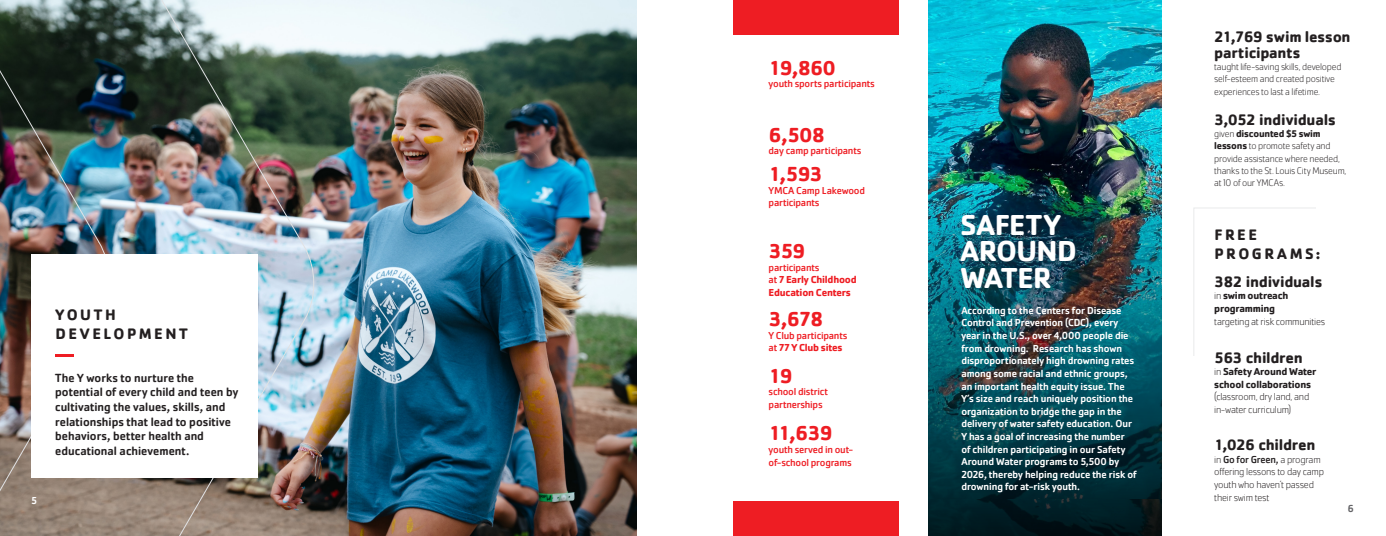
<style>
.page{position:relative;width:1386px;height:536px;background:#fff}
.page>*{position:absolute;margin:0;border:0;box-sizing:border-box;transform-origin:0 0}
.t1{font:700 29.75px "Cachet";letter-spacing:-.025em;color:#fff}
.t2{font:700 21px "Cachet";letter-spacing:-.065em;color:#ee1d23}
.t3{font:700 15.75px/15.8px "Cachet";letter-spacing:-.02em;color:#231f20}
.t4{font:700 15.75px/18.9px "Cachet Pro";letter-spacing:.155em;color:#231f20}
.t5{font:500 12.25px/14.7px "Cachet Pro";color:#231f20}
.t6{font:500 10.5px/12.6px "Cachet Pro";letter-spacing:-.01em;color:#fff}
.t7{font:10.5px/12.6px "Cachet Pro";letter-spacing:-.025em;color:#ee1d23}
.t8{font:200 10.5px/12.6px "Cachet Pro";letter-spacing:-.025em;color:#231f20}
.t9{font:700 10.5px/12.6px "Cachet Pro";letter-spacing:-.02em;color:#231f20}
.t10{font:700 10.5px/12.6px "Cachet Pro";letter-spacing:-.02em;color:#ee1d23}
.t11{font:500 10.5px "Cachet Pro";color:#636366}
.t12{font:200 10.06px/12.1px "Cachet Pro";letter-spacing:-.02em;color:#231f20}
.s1{font-weight:400}
.s2{font-weight:700}
.s3{font-weight:200}
</style>
<div class="page">
<img style="left:928px;top:0;width:234px;height:131px">
<img style="left:928px;top:131px;width:234px;height:405px">
<svg style="left:1193px;top:207px;width:123px;height:149px"></svg>
<img style="left:315px;top:0;width:321px;height:536px">
<div style="left:733px;top:501px;width:165px;height:35px;background:#ee1d23"></div>
<div style="left:733px;top:0;width:165px;height:35px;background:#ee1d23"></div>
<div style="left:959px;top:213px;width:123px;height:82px;background:#231f20;opacity:.22"></div>
<img style="left:0;top:0;width:315px;height:536px">
<div style="left:32px;top:254px;width:226px;height:223px;background:#fff"></div>
<hr style="left:55px;top:354px;width:19px;height:3px;background:#ee1d23">
<p class="t6" style="left:32px;top:494px;width:7px">5</p>
<p class="t4" style="left:55px;top:305px;width:134px">YOUTH<br>DEVELOPMENT</p>
<p class="t5" style="left:55px;top:370px;width:185px">The Y works to nurture the potential of every child and teen by cultivating the values, skills, and relationships that lead to positive behaviors, better health and educational achievement.</p>
<p class="t2" style="left:769px;top:54px;width:69px">19,860</p>
<p class="t7" style="left:769px;top:78px;width:108px">youth sports participants</p>
<p class="t2" style="left:769px;top:121px;width:58px">6,508</p>
<p class="t7" style="left:769px;top:144px;width:94px">day camp participants</p>
<p class="t2" style="left:769px;top:160px;width:56px">1,593</p>
<p class="t7" style="left:769px;top:184px;width:98px">YMCA Camp Lakewood participants</p>
<p class="t2" style="left:769px;top:237px;width:39px">359</p>
<p class="t7" style="left:769px;top:261px;width:53px">participants</p>
<p class="t10" style="left:769px;top:273px;width:90px"><span class="s1">at</span> 7 Early Childhood<br>Education Centers</p>
<p class="t2" style="left:769px;top:305px;width:57px">3,678</p>
<p class="t7" style="left:769px;top:329px;width:80px">Y Club participants</p>
<p class="t10" style="left:769px;top:341px;width:76px"><span class="s1">at</span> 77 Y Club sites</p>
<p class="t2" style="left:769px;top:362px;width:26px">19</p>
<p class="t7" style="left:769px;top:385px;width:61px">school district partnerships</p>
<p class="t2" style="left:769px;top:419px;width:66px">11,639</p>
<p class="t7" style="left:769px;top:443px;width:86px">youth served in out-</p>
<p class="t7" style="left:769px;top:456px;width:85px">of-school programs</p>
<p class="t1" style="left:960px;top:206px;width:103px">SAFETY</p>
<p class="t1" style="left:960px;top:232px;width:118px">AROUND</p>
<p class="t1" style="left:960px;top:258px;width:93px">WATER</p>
<p class="t6" style="left:961px;top:304px;width:177px">According to the Centers for Disease Control and Prevention (CDC), every year in the U.S., over 4,000 people die from drowning. Research has shown disproportionately high drowning rates among some racial and ethnic groups, an important health equity issue. The Y’s size and reach uniquely position the organization to bridge the gap in the delivery of water safety education. Our Y has a goal of increasing the number of children participating in our Safety Around Water programs to 5,500 by 2026, thereby helping reduce the risk of drowning for at-risk youth.</p>
<p class="t3" style="left:1214px;top:29px;width:138px">21,769 swim lesson participants</p>
<p class="t12" style="left:1214px;top:61px;width:129px">taught life-saving skills, developed self-esteem and created positive experiences to last a lifetime.</p>
<p class="t3" style="left:1214px;top:111px;width:123px">3,052 individuals</p>
<p class="t12" style="left:1214px;top:128px;width:118px">given <span class="s2">discounted $5 swim lessons</span> to promote safety and</p>
<p class="t12" style="left:1214px;top:152px;width:134px">provide assistance where needed, thanks to the St. Louis City Museum, at 10 of our YMCAs.</p>
<p class="t4" style="left:1215px;top:225px;width:107px">FREE<br>PROGRAMS:</p>
<p class="t3" style="left:1214px;top:273px;width:110px">382 individuals</p>
<p class="t9" style="left:1214px;top:289px;width:76px"><span class="s3">in</span> swim outreach</p>
<p class="t9" style="left:1214px;top:302px;width:62px">programming</p>
<p class="t8" style="left:1214px;top:315px;width:113px">targeting at risk communities</p>
<p class="t3" style="left:1214px;top:348px;width:90px">563 children</p>
<p class="t9" style="left:1214px;top:365px;width:104px"><span class="s3">in</span> Safety Around Water school collaborations <span class="s3">(classroom, dry land, and</span></p>
<p class="t8" style="left:1214px;top:403px;width:79px">in-water curriculum)</p>
<p class="t3" style="left:1214px;top:436px;width:103px">1,026 children</p>
<p class="t8" style="left:1214px;top:453px;width:111px">in <span class="s1">Go for Green,</span> a program offering lessons to day camp youth who haven’t passed their swim test</p>
<p class="t11" style="left:1348px;top:502px;width:7px">6</p>
</div>
